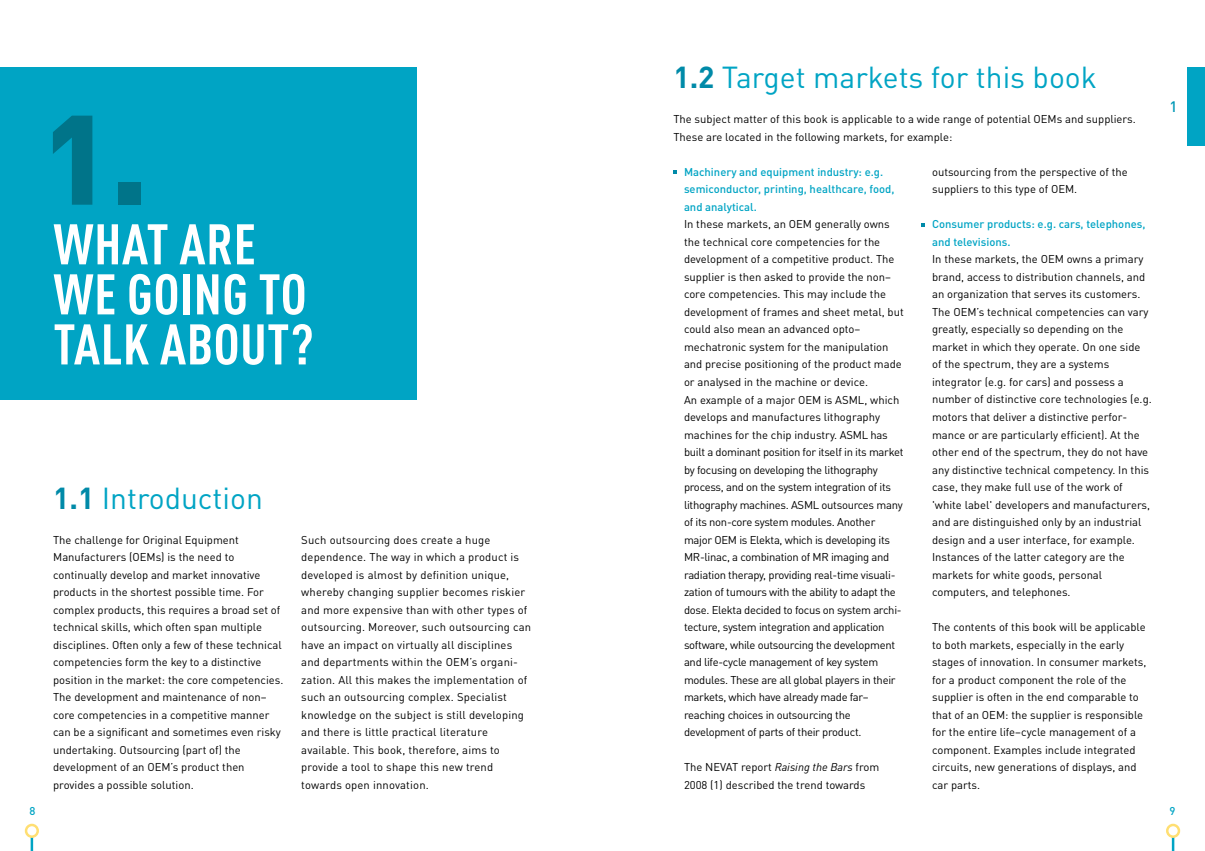
<style>
.page{position:relative;width:1205px;height:851px;background:#fff}
.page>*{position:absolute;margin:0;border:0;box-sizing:border-box;transform-origin:0 0}
.t1{font:900 125px "DIN Pro";color:#007489}
.t2{font:700 condensed 56.25px/50px "DIN Pro";letter-spacing:.01em;color:#fff}
.t3{font:30px "DIN Pro";color:#00a4c4}
.t4{font:500 15px "DIN Pro";color:#0098b6}
.t5{font:11.25px/17.5px "DIN Pro";color:#000}
.t6{font:11.25px/17.5px "DIN Pro";letter-spacing:-.025em;color:#000}
.t7{font:500 11.25px/17.5px "DIN Pro";color:#00a4c4}
.s1{font-weight:700;color:#008aa8}
.s2{font-style:italic}
</style>
<div class="page">
<svg style="left:921px;top:223px;width:4px;height:3px"></svg>
<svg style="left:673px;top:170px;width:4px;height:4px"></svg>
<div style="left:1187px;top:67px;width:18px;height:78px;background:#00a4c4"></div>
<div style="left:0;top:67px;width:416px;height:333px;background:#00a4c4"></div>
<svg style="left:1172px;top:837px;width:2px;height:13px"></svg>
<div style="left:1166px;top:823px;width:14px;height:14px;border:2px solid #ffdf73;border-radius:50%"></div>
<svg style="left:31px;top:837px;width:2px;height:13px"></svg>
<div style="left:25px;top:823px;width:14px;height:14px;border:2px solid #ffdf73;border-radius:50%"></div>
<h1 class="t1" style="left:42px;top:52px;width:108px">1.</h1>
<h2 class="t2" style="left:53px;top:214px;width:262px">WHAT ARE<br>WE GOING TO<br>TALK ABOUT?</h2>
<p class="t7" style="left:29px;top:800px;width:7px">8</p>
<h3 class="t3" style="left:53px;top:474px;width:211px"><span class="s1">1.1</span> Introduction</h3>
<p class="t5" style="left:53px;top:529px;width:232px">The challenge for Original Equipment Manufacturers (OEMs) is the need to continually develop and market innovative products in the shortest possible time. For complex products, this requires a broad set of technical skills, which often span multiple disciplines. Often only a few of these technical competencies form the key to a distinctive position in the market: the core competencies.<br>The development and maintenance of non– core competencies in a competitive manner can be a significant and sometimes even risky undertaking. Outsourcing (part of) the development of an OEM’s product then provides a possible solution.</p>
<p class="t5" style="left:301px;top:529px;width:231px">Such outsourcing does create a huge dependence. The way in which a product is developed is almost by definition unique, whereby changing supplier becomes riskier and more expensive than with other types of outsourcing. Moreover, such outsourcing can have an impact on virtually all disciplines and departments within the OEM’s organi&shy;zation. All this makes the implementation of such an outsourcing complex. Specialist knowledge on the subject is still developing and there is little practical literature available. This book, therefore, aims to provide a tool to shape this new trend towards open innovation.</p>
<h3 class="t3" style="left:673px;top:54px;width:425px"><span class="s1">1.2</span> Target markets for this book</h3>
<p class="t5" style="left:673px;top:109px;width:464px">The subject matter of this book is applicable to a wide range of potential OEMs and suppliers.<br>These are located in the following markets, for example:</p>
<p class="t7" style="left:684px;top:162px;width:212px">Machinery and equipment industry: e.g. semiconductor, printing, healthcare, food, and analytical.</p>
<p class="t6" style="left:684px;top:214px;width:221px">In these markets, an OEM generally owns the technical core competencies for the development of a competitive product. The supplier is then asked to provide the non– core competencies. This may include the development of frames and sheet metal, but could also mean an advanced opto– mechatronic system for the manipulation and precise positioning of the product made or analysed in the machine or device.<br>An example of a major OEM is ASML, which develops and manufactures lithography machines for the chip industry. ASML has built a dominant position for itself in its market by focusing on developing the lithography process, and on the system integration of its lithography machines. ASML outsources many of its non-core system modules. Another major OEM is Elekta, which is developing its MR-linac, a combination of MR imaging and radiation therapy, providing real-time visuali&shy;zation of tumours with the ability to adapt the dose. Elekta decided to focus on system archi&shy;tecture, system integration and application software, while outsourcing the development and life-cycle management of key system modules. These are all global players in their markets, which have already made far– reaching choices in outsourcing the development of parts of their product.</p>
<p class="t5" style="left:684px;top:757px;width:197px">The NEVAT report <span class="s2">Raising the Bars</span> from<br>2008 (1) described the trend towards</p>
<p class="t5" style="left:932px;top:162px;width:197px">outsourcing from the perspective of the suppliers to this type of OEM.</p>
<p class="t7" style="left:932px;top:214px;width:215px">Consumer products: e.g. cars, telephones, and televisions.</p>
<p class="t5" style="left:932px;top:249px;width:221px">In these markets, the OEM owns a primary brand, access to distribution channels, and an organization that serves its customers.<br>The OEM’s technical competencies can vary greatly, especially so depending on the market in which they operate. On one side of the spectrum, they are a systems integrator (e.g. for cars) and possess a number of distinctive core technologies (e.g. motors that deliver a distinctive perfor&shy;mance or are particularly efficient). At the other end of the spectrum, they do not have any distinctive technical competency. In this case, they make full use of the work of 'white label' developers and manufacturers, and are distinguished only by an industrial design and a user interface, for example.<br>Instances of the latter category are the markets for white goods, personal computers, and telephones.</p>
<p class="t5" style="left:932px;top:617px;width:216px">The contents of this book will be applicable to both markets, especially in the early stages of innovation. In consumer markets, for a product component the role of the supplier is often in the end comparable to that of an OEM: the supplier is responsible for the entire life–cycle management of a component. Examples include integrated circuits, new generations of displays, and car parts.</p>
<h3 class="t4" style="left:1169px;top:94px;width:9px">1</h3>
<p class="t7" style="left:1169px;top:800px;width:7px">9</p>
</div>
